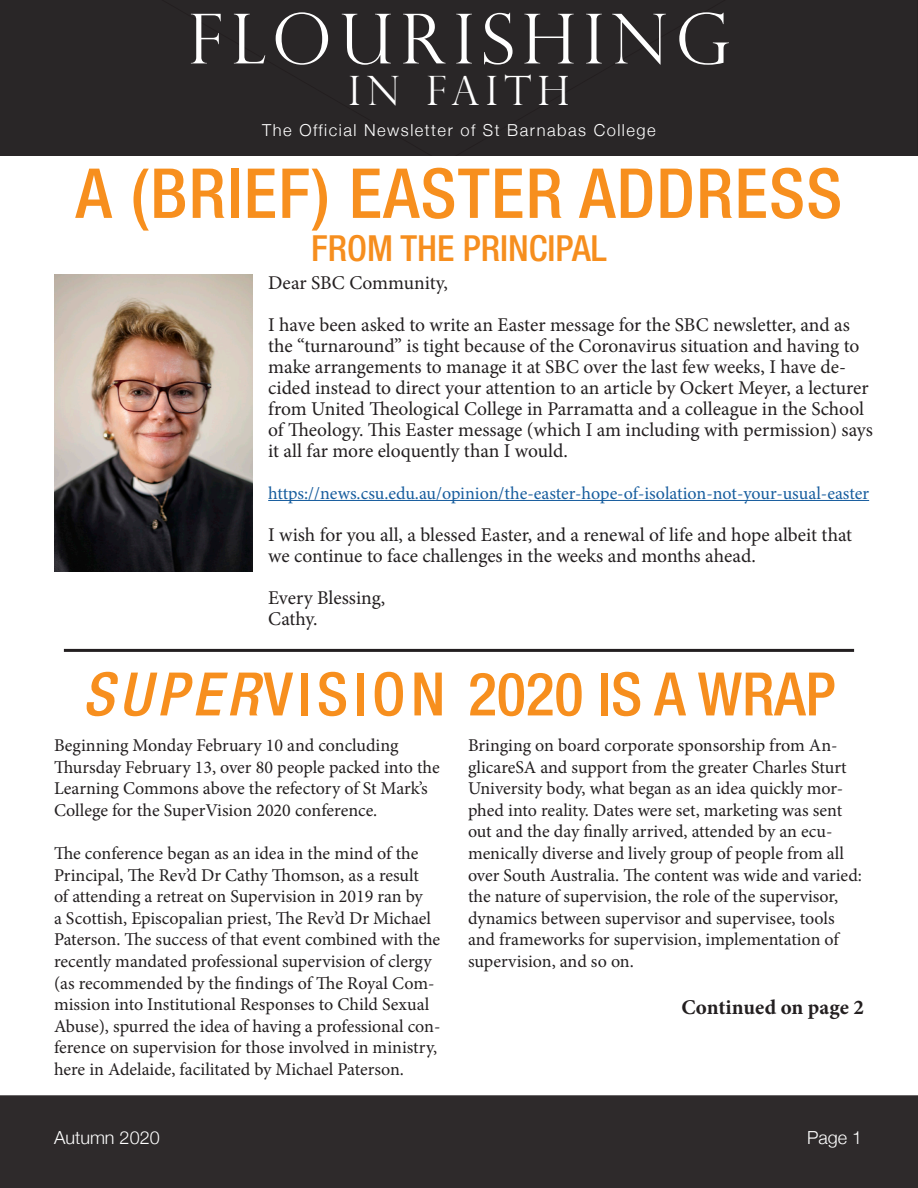
<style>
.page{position:relative;width:918px;height:1188px;background:#fff}
.page>*{position:absolute;margin:0;border:0;box-sizing:border-box;transform-origin:0 0}
.t1{font:500 condensed 69px "Helvetica Neue";letter-spacing:.02em;color:#f78f1e}
.t2{font:300 69px "Perpetua Titling";letter-spacing:.11em;color:#fff}
.t3{font:500 condensed 60px "Helvetica Neue";color:#f78f1e}
.t4{font:300 40.5px "Perpetua Titling";letter-spacing:.16em;color:#fff}
.t5{font:500 condensed 36px "Helvetica Neue";color:#f68e1e}
.t6{font:700 21px "Minion Pro";color:#231f20}
.t7{font:19.5px/21px "Minion Pro";letter-spacing:-.005em;color:#231f20}
.t8{font:18px/21.6px "Minion Pro";letter-spacing:-.005em;color:#231f20}
.t9{font:18px "Minion Pro";letter-spacing:-.005em;color:#175d9e}
.t10{font:300 18px "Helvetica Neue";color:#fff}
.t11{font:300 16.5px "Helvetica Neue";letter-spacing:.09em;color:#fff}
.s1{font-style:italic}
.s2{color:#f68e1e}
</style>
<div class="page">
<div style="left:1px;top:1px;width:916px;height:154px;background:#292627"></div>
<div style="left:0;top:0;width:918px;height:156px;border:2px solid #231f20"></div>
<hr style="left:268px;top:500px;width:601px;height:1px;background:#175d9e">
<div style="left:1px;top:1096px;width:916px;height:91px;background:#2e2a2b"></div>
<div style="left:0;top:1095px;width:918px;height:93px;border:2px solid #231f20"></div>
<img style="left:54px;top:274px;width:198px;height:298px">
<hr style="left:64px;top:649px;width:790px;height:3px;background:#231f20">
<p class="t2" style="left:189px;top:-3px;width:543px">FLOURISHING</p>
<p class="t4" style="left:348px;top:67px;width:223px">in faith</p>
<p class="t11" style="left:262px;top:120px;width:395px">The Official Newsletter of St Barnabas College</p>
<p class="t1" style="left:76px;top:152px;width:768px">A (BRIEF) EASTER ADDRESS</p>
<p class="t5" style="left:311px;top:227px;width:297px">FROM THE PRINCIPAL</p>
<p class="t7" style="left:268px;top:272px;width:181px">Dear SBC Community,</p>
<p class="t7" style="left:268px;top:314px;width:606px">I have been asked to write an Easter message for the SBC newsletter, and as the “turnaround” is tight because of the Coronavirus situation and having to make arrangements to manage it at SBC over the last few weeks, I have de&shy;cided instead to direct your attention to an article by Ockert Meyer, a lecturer from United Theological College in Parramatta and a colleague in the School of Theology. This Easter message (which I am including with permission) says it all far more eloquently than I would.</p>
<p class="t9" style="left:268px;top:481px;width:602px">https://news.csu.edu.au/opinion/the-easter-hope-of-isolation-not-your-usual-easter</p>
<p class="t7" style="left:268px;top:524px;width:585px">I wish for you all, a blessed Easter, and a renewal of life and hope albeit that we continue to face challenges in the weeks and months ahead.</p>
<p class="t7" style="left:268px;top:587px;width:119px">Every Blessing,</p>
<p class="t7" style="left:268px;top:608px;width:51px">Cathy.</p>
<p class="t3" style="left:82px;top:658px;width:755px"><span class="s1">SUPER</span>VISION 2020 <span class="s2">IS A WRAP</span></p>
<p class="t8" style="left:54px;top:735px;width:387px">Beginning Monday February 10 and concluding Thursday February 13, over 80 people packed into the Learning Commons above the refectory of St Mark’s College for the SuperVision 2020 conference.</p>
<p class="t8" style="left:54px;top:843px;width:388px">The conference began as an idea in the mind of the Principal, The Rev’d Dr Cathy Thomson, as a result<br>of attending a retreat on Supervision in 2019 ran by<br>a Scottish, Episcopalian priest, The Rev’d Dr Michael Paterson. The success of that event combined with the recently mandated professional supervision of clergy (as recommended by the findings of The Royal Com&shy;mission into Institutional Responses to Child Sexual Abuse), spurred the idea of having a professional con&shy;ference on supervision for those involved in ministry, here in Adelaide, facilitated by Michael Paterson.</p>
<p class="t8" style="left:468px;top:735px;width:395px">Bringing on board corporate sponsorship from An&shy;glicareSA and support from the greater Charles Sturt University body, what began as an idea quickly mor&shy;phed into reality. Dates were set, marketing was sent out and the day finally arrived, attended by an ecu&shy;menically diverse and lively group of people from all over South Australia. The content was wide and varied: the nature of supervision, the role of the supervisor, dynamics between supervisor and supervisee, tools and frameworks for supervision, implementation of supervision, and so on.</p>
<p class="t6" style="left:681px;top:992px;width:184px">Continued on page 2</p>
<p class="t10" style="left:54px;top:1126px;width:107px">Autumn 2020</p>
<p class="t10" style="left:807px;top:1126px;width:57px">Page 1</p>
</div>
